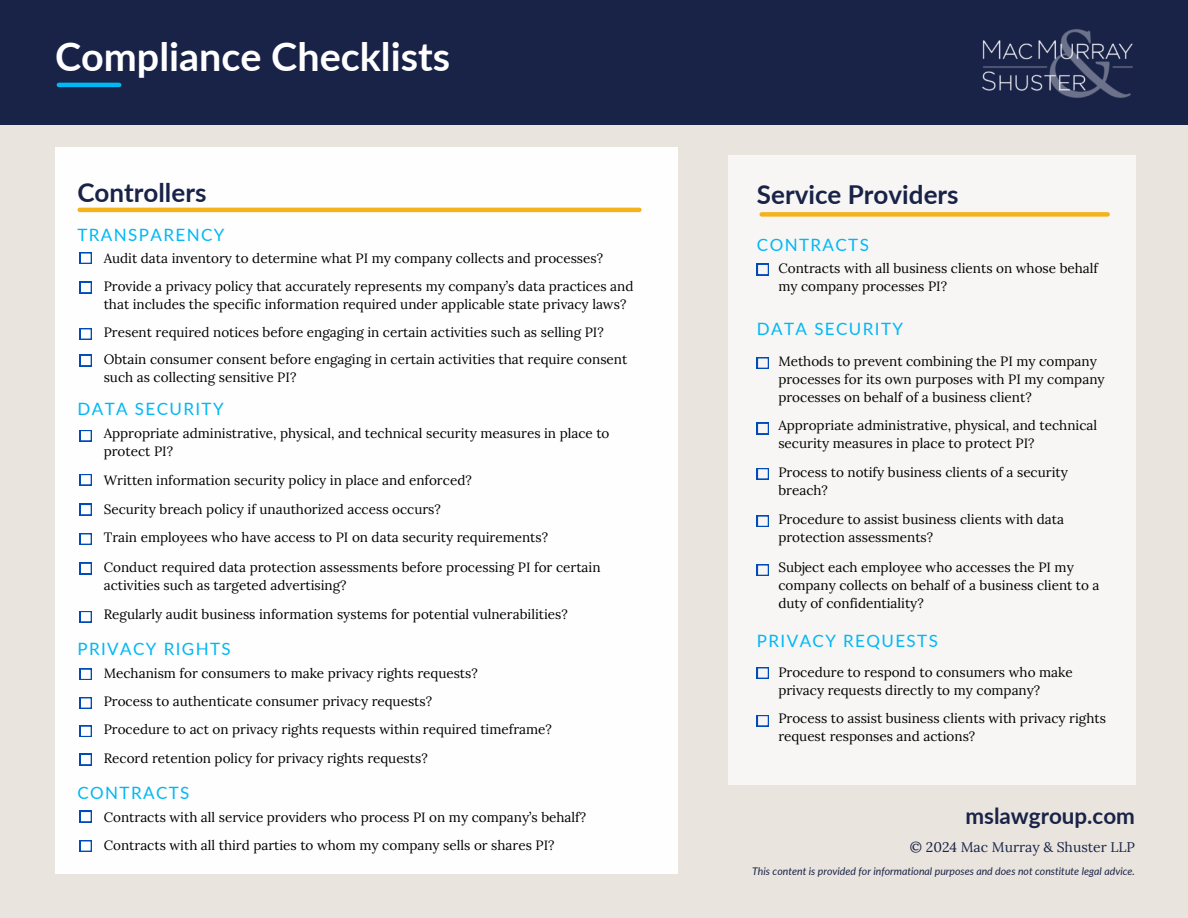
<style>
.page{position:relative;width:1188px;height:918px;background:#eae4de}
.page>*{position:absolute;margin:0;border:0;box-sizing:border-box;transform-origin:0 0}
.t1{font:700 39.45px "Lato";color:#fff}
.t2{font:700 25.95px "Lato";color:#192348}
.t3{font:700 22.35px "Lato";color:#192348}
.t4{font:16.95px "Lato";letter-spacing:.085em;color:#00b8f4}
.t5{font:13.95px "Lora";color:#192348}
.t6{font:13.5px/18px "Lora";color:#000}
.t7{font:italic 10.5px "Lato";color:#192348}
</style>
<div class="page">
<div style="left:0;top:0;width:1188px;height:125px;background:#192348"></div>
<hr style="left:59px;top:83px;width:60px;height:4px;background:#00b8f4">
<div style="left:55px;top:147px;width:623px;height:727px;background:#fefefe"></div>
<div style="left:728px;top:155px;width:407px;height:629px;background:#f7f6f4"></div>
<hr style="left:80px;top:208px;width:559px;height:4px;background:#f4b21b">
<div style="left:762px;top:212px;width:346px;height:5px;background:#f4b21b"></div>
<svg style="left:80px;top:252px;width:12px;height:12px"></svg>
<svg style="left:80px;top:355px;width:12px;height:11px"></svg>
<svg style="left:80px;top:282px;width:12px;height:11px"></svg>
<svg style="left:80px;top:328px;width:12px;height:12px"></svg>
<svg style="left:80px;top:474px;width:12px;height:11px"></svg>
<svg style="left:80px;top:430px;width:12px;height:11px"></svg>
<svg style="left:80px;top:504px;width:12px;height:11px"></svg>
<svg style="left:80px;top:533px;width:12px;height:12px"></svg>
<svg style="left:80px;top:563px;width:12px;height:11px"></svg>
<svg style="left:80px;top:611px;width:12px;height:11px"></svg>
<svg style="left:80px;top:669px;width:12px;height:11px"></svg>
<svg style="left:80px;top:697px;width:12px;height:12px"></svg>
<svg style="left:80px;top:726px;width:12px;height:11px"></svg>
<svg style="left:80px;top:754px;width:12px;height:11px"></svg>
<svg style="left:80px;top:811px;width:12px;height:11px"></svg>
<svg style="left:80px;top:840px;width:12px;height:12px"></svg>
<svg style="left:757px;top:264px;width:12px;height:11px"></svg>
<svg style="left:757px;top:357px;width:12px;height:12px"></svg>
<svg style="left:757px;top:423px;width:12px;height:11px"></svg>
<svg style="left:757px;top:468px;width:12px;height:11px"></svg>
<svg style="left:757px;top:516px;width:12px;height:11px"></svg>
<svg style="left:757px;top:564px;width:12px;height:12px"></svg>
<svg style="left:757px;top:667px;width:12px;height:12px"></svg>
<svg style="left:757px;top:715px;width:12px;height:11px"></svg>
<img style="left:982px;top:29px;width:151px;height:69px">
<h1 class="t1" style="left:55px;top:32px;width:397px">Compliance Checklists</h1>
<p class="t2" style="left:77px;top:177px;width:131px">Controllers</p>
<h2 class="t2" style="left:757px;top:179px;width:203px">Service Providers</h2>
<h4 class="t4" style="left:77px;top:224px;width:149px">TRANSPARENCY</h4>
<h5 class="t6" style="left:104px;top:249px;width:501px">Audit data inventory to determine what PI my company collects and processes?</h5>
<h5 class="t6" style="left:104px;top:277px;width:531px">Provide a privacy policy that accurately represents my company’s data practices and that includes the specific information required under applicable state privacy laws?</h5>
<h5 class="t6" style="left:104px;top:323px;width:502px">Present required notices before engaging in certain activities such as selling PI?</h5>
<h5 class="t6" style="left:104px;top:350px;width:525px">Obtain consumer consent before engaging in certain activities that require consent such as collecting sensitive PI?</h5>
<h4 class="t4" style="left:77px;top:398px;width:148px">DATA SECURITY</h4>
<h5 class="t6" style="left:104px;top:424px;width:507px">Appropriate administrative, physical, and technical security measures in place to protect PI?</h5>
<h5 class="t6" style="left:104px;top:471px;width:370px">Written information security policy in place and enforced?</h5>
<h5 class="t6" style="left:104px;top:500px;width:339px">Security breach policy if unauthorized access occurs?</h5>
<h5 class="t6" style="left:104px;top:529px;width:446px">Train employees who have access to PI on data security requirements?</h5>
<h5 class="t6" style="left:104px;top:558px;width:498px">Conduct required data protection assessments before processing PI for certain activities such as targeted advertising?</h5>
<h5 class="t6" style="left:104px;top:605px;width:466px">Regularly audit business information systems for potential vulnerabilities?</h5>
<h4 class="t4" style="left:77px;top:639px;width:155px">PRIVACY RIGHTS</h4>
<h5 class="t6" style="left:104px;top:664px;width:376px">Mechanism for consumers to make privacy rights requests?</h5>
<h5 class="t6" style="left:104px;top:692px;width:330px">Process to authenticate consumer privacy requests?</h5>
<h5 class="t6" style="left:104px;top:720px;width:450px">Procedure to act on privacy rights requests within required timeframe?</h5>
<h5 class="t6" style="left:104px;top:749px;width:326px">Record retention policy for privacy rights requests?</h5>
<h4 class="t4" style="left:77px;top:782px;width:114px">CONTRACTS</h4>
<h5 class="t6" style="left:104px;top:808px;width:484px">Contracts with all service providers who process PI on my company’s behalf?</h5>
<h5 class="t6" style="left:104px;top:836px;width:452px">Contracts with all third parties to whom my company sells or shares PI?</h5>
<h2 class="t4" style="left:757px;top:234px;width:114px">CONTRACTS</h2>
<h4 class="t6" style="left:778px;top:259px;width:321px">Contracts with all business clients on whose behalf my company processes PI?</h4>
<h5 class="t4" style="left:757px;top:319px;width:148px">DATA SECURITY</h5>
<h4 class="t6" style="left:778px;top:352px;width:328px">Methods to prevent combining the PI my company processes for its own purposes with PI my company processes on behalf of a business client?</h4>
<h5 class="t6" style="left:778px;top:416px;width:320px">Appropriate administrative, physical, and technical security measures in place to protect PI?</h5>
<h5 class="t6" style="left:778px;top:463px;width:291px">Process to notify business clients of a security breach?</h5>
<h5 class="t6" style="left:778px;top:511px;width:287px">Procedure to assist business clients with data protection assessments?</h5>
<h5 class="t6" style="left:778px;top:558px;width:323px">Subject each employee who accesses the PI my company collects on behalf of a business client to a duty of confidentiality?</h5>
<h5 class="t4" style="left:757px;top:630px;width:182px">PRIVACY REQUESTS</h5>
<h4 class="t6" style="left:778px;top:663px;width:296px">Procedure to respond to consumers who make privacy requests directly to my company?</h4>
<h5 class="t6" style="left:778px;top:709px;width:329px">Process to assist business clients with privacy rights request responses and actions?</h5>
<h3 class="t3" style="left:965px;top:802px;width:171px">mslawgroup.com</h3>
<h5 class="t7" style="left:752px;top:865px;width:384px">This content is provided for informational purposes and does not constitute legal advice.</h5>
<h5 class="t5" style="left:910px;top:838px;width:227px">© 2024 Mac Murray &amp; Shuster LLP</h5>
</div>
